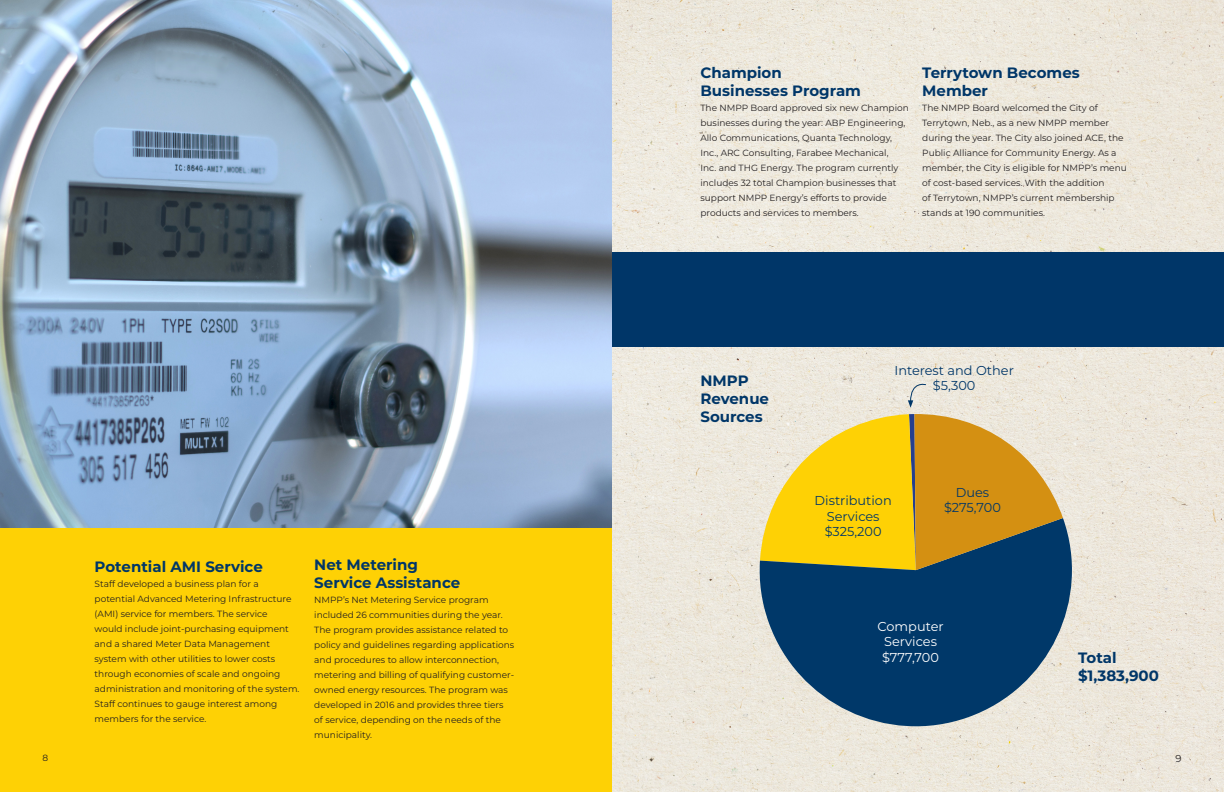
<style>
.page{position:relative;width:1224px;height:792px;background:#fff}
.page>*{position:absolute;margin:0;border:0;box-sizing:border-box;transform-origin:0 0}
.Sub_Title_1_Right{font:700 15px/18px "Montserrat";color:#003668}
.Sub_Title_1{font:12.9px/15.5px "Montserrat";color:#003668;text-align:center}
.Sub_Title_1-2{font:12.9px "Montserrat";color:#fff}
.t1{font:10px "Montserrat";color:#231f20}
.Body_Text{font:9px/15px "Montserrat";color:#231f20}
</style>
<div class="page">
<img style="left:612px;top:0;width:612px;height:792px">
<img style="left:0;top:0;width:612px;height:528px">
<div style="left:0;top:528px;width:612px;height:264px;background:#fed105"></div>
<svg style="left:759px;top:518px;width:333px;height:228px;background:#557792"></svg>
<div style="left:612px;top:253px;width:612px;height:94px;background:#003668"></div>
<svg style="left:760px;top:380px;width:303px;height:190px;background:#d7ba5a"></svg>
<p class="Sub_Title_1_Right" style="left:700px;top:63px;width:162px">Champion<br>Businesses Program</p>
<p class="Body_Text" style="left:700px;top:100px;width:210px">The NMPP Board approved six new Champion businesses during the year: ABP Engineering, Allo Communications, Quanta Technology, Inc., ARC Consulting, Farabee Mechanical,<br>Inc. and THG Energy. The program currently includes 32 total Champion businesses that support NMPP Energy’s efforts to provide products and services to members.</p>
<p class="Sub_Title_1_Right" style="left:922px;top:63px;width:159px">Terrytown Becomes<br>Member</p>
<p class="Body_Text" style="left:922px;top:100px;width:206px">The NMPP Board welcomed the City of Terrytown, Neb., as a new NMPP member during the year. The City also joined ACE, the Public Alliance for Community Energy. As a member, the City is eligible for NMPP’s menu of cost-based services. With the addition<br>of Terrytown, NMPP’s current membership stands at 190 communities.</p>
<p class="Sub_Title_1_Right" style="left:95px;top:557px;width:170px">Potential AMI Service</p>
<p class="Body_Text" style="left:95px;top:576px;width:206px">Staff developed a business plan for a potential Advanced Metering Infrastructure (AMI) service for members. The service<br>would include joint-purchasing equipment and a shared Meter Data Management system with other utilities to lower costs through economies of scale and ongoing administration and monitoring of the system.<br>Staff continues to gauge interest among members for the service.</p>
<p class="Sub_Title_1_Right" style="left:314px;top:555px;width:147px">Net Metering<br>Service Assistance</p>
<p class="Body_Text" style="left:314px;top:592px;width:202px">NMPP’s Net Metering Service program included 26 communities during the year.<br>The program provides assistance related to policy and guidelines regarding applications and procedures to allow interconnection, metering and billing of qualifying customer&shy;owned energy resources. The program was developed in 2016 and provides three tiers of service, depending on the needs of the municipality.</p>
<p class="Sub_Title_1_Right" style="left:700px;top:371px;width:70px">NMPP<br>Revenue</p>
<p class="Sub_Title_1_Right" style="left:700px;top:407px;width:64px">Sources</p>
<p class="Sub_Title_1" style="left:894px;top:362px;width:121px">Interest and Other</p>
<p class="Sub_Title_1" style="left:933px;top:378px;width:44px">$5,300</p>
<p class="Sub_Title_1" style="left:815px;top:493px;width:79px">Distribution</p>
<p class="Sub_Title_1" style="left:827px;top:508px;width:54px">Services</p>
<p class="Sub_Title_1" style="left:825px;top:524px;width:58px">$325,200</p>
<p class="Sub_Title_1" style="left:944px;top:484px;width:58px">Dues $275,700</p>
<p class="Sub_Title_1-2" style="left:878px;top:617px;width:68px">Computer</p>
<p class="Sub_Title_1-2" style="left:884px;top:633px;width:54px">Services</p>
<p class="Sub_Title_1-2" style="left:882px;top:648px;width:58px">$777,700</p>
<p class="Sub_Title_1_Right" style="left:1078px;top:647px;width:40px">Total</p>
<p class="Sub_Title_1_Right" style="left:1078px;top:665px;width:82px">$1,383,900</p>
<p class="Body_Text" style="left:43px;top:750px;width:7px">8</p>
<p class="t1" style="left:1175px;top:751px;width:8px">9</p>
</div>
